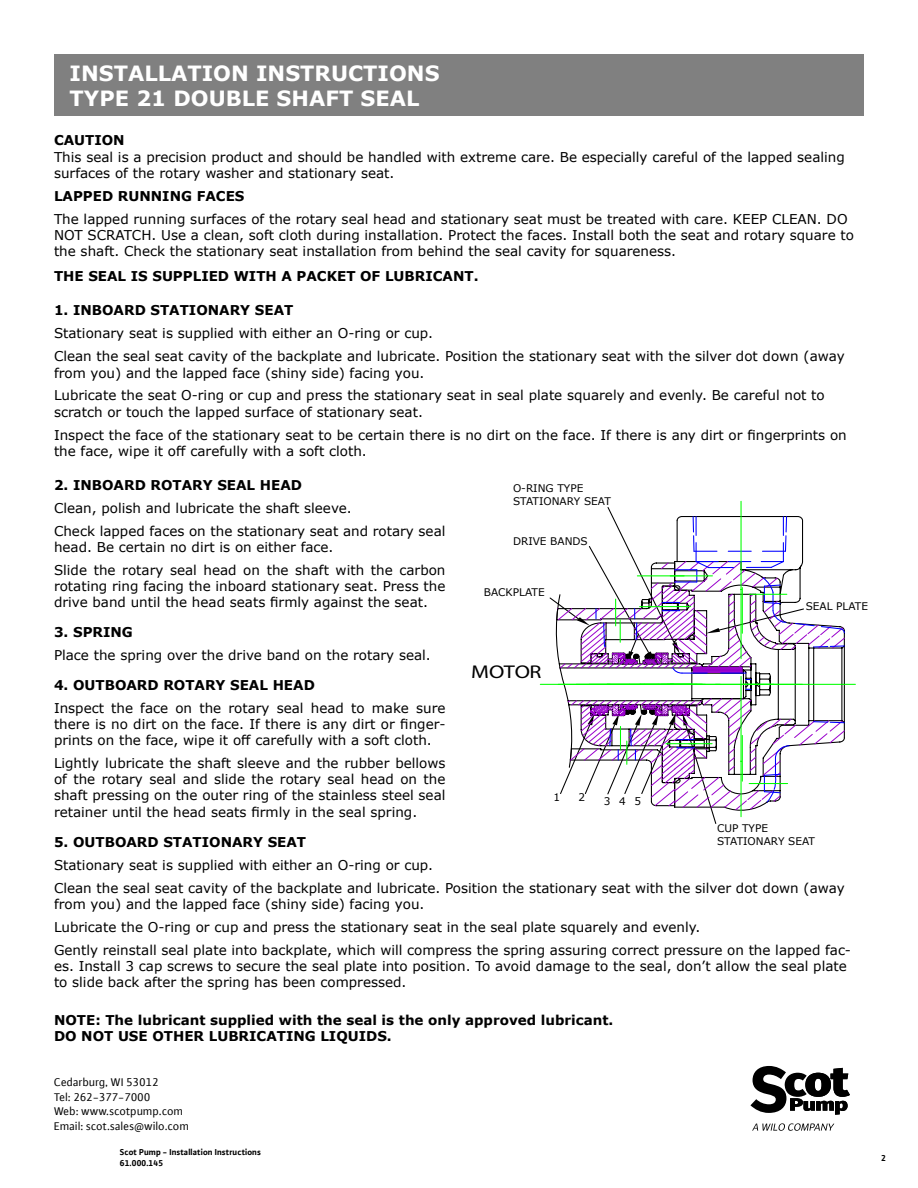
<style>
.page{position:relative;width:918px;height:1188px;background:#fff}
.page>*{position:absolute;margin:0;border:0;box-sizing:border-box;transform-origin:0 0}
.t1{font:700 21px/25.2px "Verdana";color:#fff}
.t2{font:18.45px "Myriad Pro";letter-spacing:-.015em;color:#000;scale:1.2 1}
.t3{font:13.5px/16.2px "Verdana";color:#000}
.t4{font:700 13.5px/16.2px "Verdana";color:#000}
.t5{font:12px/14.4px "WILO Plus FM";color:#000}
.t6{font:10.5px/12.6px "Verdana";color:#000}
.t7{font:700 9px/10.8px "WILO Plus FM";color:#000}
</style>
<div class="page">
<svg style="left:752px;top:1123px;width:82px;height:8px"></svg>
<svg style="left:750px;top:1066px;width:100px;height:49px"></svg>
<svg style="left:540px;top:501px;width:315px;height:323px"></svg>
<hr style="left:640px;top:684px;width:33px;height:1px;background:#0f0">
<div style="left:54px;top:54px;width:810px;height:61px;background:#808080"></div>
<h1 class="t1" style="left:70px;top:60px;width:371px">INSTALLATION INSTRUCTIONS<br>TYPE 21 DOUBLE SHAFT SEAL</h1>
<p class="t4" style="left:54px;top:132px;width:72px">CAUTION</p>
<p class="t3" style="left:54px;top:148px;width:792px">This seal is a precision product and should be handled with extreme care. Be especially careful of the lapped sealing surfaces of the rotary washer and stationary seat.</p>
<p class="t4" style="left:54px;top:187px;width:192px">LAPPED RUNNING FACES</p>
<p class="t3" style="left:54px;top:210px;width:802px">The lapped running surfaces of the rotary seal head and stationary seat must be treated with care. KEEP CLEAN. DO<br>NOT SCRATCH. Use a clean, soft cloth during installation. Protect the faces. Install both the seat and rotary square to the shaft. Check the stationary seat installation from behind the seal cavity for squareness.</p>
<p class="t4" style="left:54px;top:267px;width:426px">THE SEAL IS SUPPLIED WITH A PACKET OF LUBRICANT.</p>
<p class="t4" style="left:54px;top:302px;width:241px">1. INBOARD STATIONARY SEAT</p>
<p class="t3" style="left:54px;top:322px;width:792px;line-height:23px">Stationary seat is supplied with either an O-ring or cup.<br>Clean the seal seat cavity of the backplate and lubricate. Position the stationary seat with the silver dot down (away</p>
<p class="t3" style="left:54px;top:361px;width:772px;line-height:23px">from you) and the lapped face (shiny side) facing you.<br>Lubricate the seat O-ring or cup and press the stationary seat in seal plate squarely and evenly. Be careful not to</p>
<p class="t3" style="left:54px;top:400px;width:794px;line-height:23px">scratch or touch the lapped surface of stationary seat.<br>Inspect the face of the stationary seat to be certain there is no dirt on the face. If there is any dirt or fingerprints on</p>
<p class="t3" style="left:54px;top:443px;width:314px">the face, wipe it off carefully with a soft cloth.</p>
<p class="t4" style="left:54px;top:477px;width:250px">2. INBOARD ROTARY SEAL HEAD</p>
<p class="t3" style="left:54px;top:496px;width:393px;line-height:23px">Clean, polish and lubricate the shaft sleeve.<br>Check lapped faces on the stationary seat and rotary seal</p>
<p class="t3" style="left:54px;top:535px;width:393px;line-height:23px">head. Be certain no dirt is on either face.<br>Slide the rotary seal head on the shaft with the carbon</p>
<p class="t3" style="left:54px;top:578px;width:393px">rotating ring facing the inboard stationary seat. Press the drive band until the head seats firmly against the seat.</p>
<p class="t4" style="left:54px;top:624px;width:80px">3. SPRING</p>
<p class="t3" style="left:54px;top:647px;width:378px">Place the spring over the drive band on the rotary seal.</p>
<p class="t4" style="left:54px;top:676px;width:262px">4. OUTBOARD ROTARY SEAL HEAD</p>
<p class="t3" style="left:54px;top:699px;width:393px;text-align:justify">Inspect the face on the rotary seal head to make sure there is no dirt on the face. If there is any dirt or finger&shy;prints on the face, wipe it off carefully with a soft cloth.</p>
<p class="t3" style="left:54px;top:755px;width:393px;text-align:justify">Lightly lubricate the shaft sleeve and the rubber bellows of the rotary seal and slide the rotary seal head on the shaft pressing on the outer ring of the stainless steel seal retainer until the head seats firmly in the seal spring.</p>
<p class="t4" style="left:54px;top:833px;width:254px">5. OUTBOARD STATIONARY SEAT</p>
<p class="t3" style="left:54px;top:853px;width:792px;line-height:23px">Stationary seat is supplied with either an O-ring or cup.<br>Clean the seal seat cavity of the backplate and lubricate. Position the stationary seat with the silver dot down (away</p>
<p class="t3" style="left:54px;top:892px;width:798px;line-height:23px">from you) and the lapped face (shiny side) facing you.<br>Lubricate the O-ring or cup and press the stationary seat in the seal plate squarely and evenly.<br>Gently reinstall seal plate into backplate, which will compress the spring assuring correct pressure on the lapped fac-</p>
<p class="t3" style="left:54px;top:958px;width:794px">es. Install 3 cap screws to secure the seal plate into position. To avoid damage to the seal, don’t allow the seal plate to slide back after the spring has been compressed.</p>
<p class="t4" style="left:54px;top:1012px;width:561px">NOTE: The lubricant supplied with the seal is the only approved lubricant.<br>DO NOT USE OTHER LUBRICATING LIQUIDS.</p>
<p class="t6" style="left:513px;top:482px;width:99px">O-RING TYPE<br>STATIONARY SEAT</p>
<p class="t6" style="left:513px;top:535px;width:76px">DRIVE BANDS</p>
<p class="t6" style="left:484px;top:585px;width:62px">BACKPLATE</p>
<p class="t6" style="left:806px;top:600px;width:64px">SEAL PLATE</p>
<h2 class="t2" style="left:471px;top:661px;width:60px">MOTOR</h2>
<p class="t6" style="left:553px;top:790px;width:8px">1</p>
<p class="t6" style="left:579px;top:790px;width:8px">2</p>
<p class="t6" style="left:604px;top:794px;width:39px">345</p>
<p class="t6" style="left:717px;top:822px;width:99px">CUP TYPE<br>STATIONARY SEAT</p>
<p class="t5" style="left:54px;top:1075px;width:137px">Cedarburg, WI 53012<br>Tel: 262-377-7000<br>Web: www.scotpump.com<br>Email: scot.sales@wilo.com</p>
<p class="t7" style="left:120px;top:1146px;width:143px">Scot Pump - Installation Instructions<br>61.000.145</p>
<p class="t7" style="left:881px;top:1153px;width:6px">2</p>
</div>
